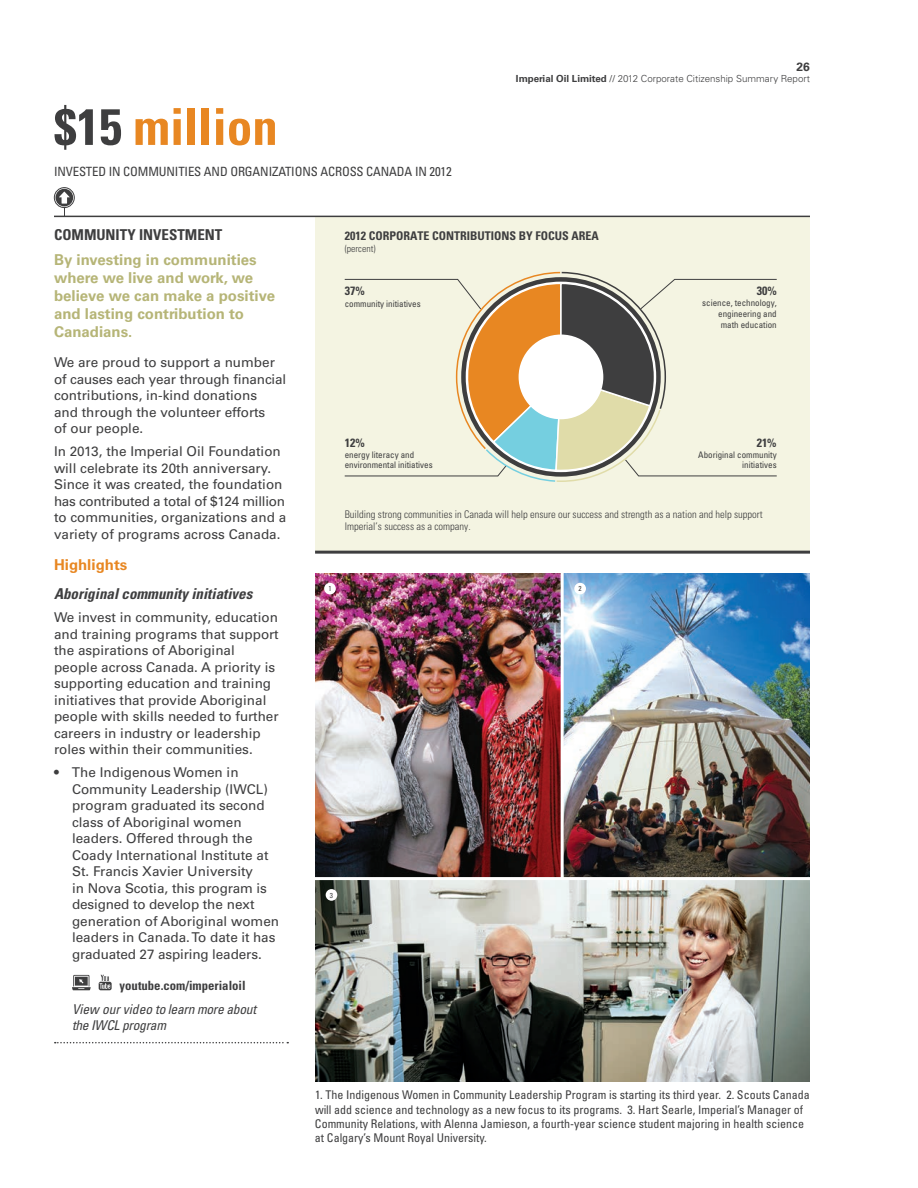
<style>
.page{position:relative;width:918px;height:1188px;background:#fff}
.page>*{position:absolute;margin:0;border:0;box-sizing:border-box;transform-origin:0 0}
.pull_out_large_text{font:700 condensed 51px "Univers LT Std";color:#e88722}
.intro_text{font:700 15px/18px "Univers LT Std";color:#b6b577}
.heading_3{font:italic 700 condensed 15px "Univers LT Std";color:#3e3e3f}
.heading_1{font:700 condensed 15px "Univers LT Std";color:#3e3e3f}
.heading_2{font:700 15px "Univers LT Std";color:#e88722}
.body_copy{font:13.5px/16.5px "Univers LT Std";color:#3e3e3f}
.bullet_text{font:13.5px/16.5px "Univers LT Std";color:#3e3e3f}
.body_copy-2{font:italic condensed 13.5px/16.5px "Univers LT Std";letter-spacing:-.02em;color:#3e3e3f}
.pull_out_small_text{font:condensed 12.75px "Univers LT Std";letter-spacing:-.01em;color:#3e3e3f}
.photo_cutline{font:700 condensed 12.75px "Univers LT Std";color:#3e3e3f}
.photo_cutline-2{font:condensed 12px/14.4px "Univers LT Std";color:#3e3e3f}
.t1{font:700 condensed 12px "Univers LT Std";color:#3e3e3f}
.t2{font:700 12px "Univers LT Std";color:#3e3e3f}
.t3{font:300 condensed 10.5px/12px "Univers LT Std";color:#3e3e3f}
.t4{font:300 9.75px "Univers LT Std";color:#3e3e3f}
.t5{font:300 condensed 9.75px "Univers LT Std";color:#3e3e3f}
.t6{font:condensed 9px/10.8px "Univers LT Std";color:#3e3e3f;text-align:justify}
.bullet_text-2{font:condensed 7.2px "Univers LT Std";color:#3e3e3f}
.s1{color:#3e3e3f}
.s2{font-weight:700}
.s3{font-weight:400}
</style>
<div class="page">
<svg style="left:55px;top:1042px;width:233px;height:1px"></svg>
<svg style="left:72px;top:975px;width:19px;height:15px"></svg>
<svg style="left:99px;top:975px;width:13px;height:15px"></svg>
<div style="left:315px;top:216px;width:495px;height:337px;background:#f4f4e2"></div>
<hr style="left:315px;top:551px;width:495px;height:3px;background:#3e3e3f">
<div style="left:54px;top:187px;width:21px;height:21px;border:1px solid #3e3e3f;border-radius:50%"></div>
<svg style="left:55px;top:189px;width:18px;height:27px"></svg>
<hr style="left:54px;top:216px;width:756px;height:1px;background:#3e3e3f">
<svg style="left:344px;top:272px;width:433px;height:210px"></svg>
<img style="left:315px;top:574px;width:495px;height:508px">
<hr style="left:561px;top:571px;width:3px;height:308px;background:#fff">
<hr style="left:315px;top:877px;width:497px;height:3px;background:#fff">
<div style="left:324px;top:583px;width:12px;height:11px;background:#fff;border-radius:50%"></div>
<div style="left:574px;top:583px;width:12px;height:11px;background:#fff;border-radius:50%"></div>
<div style="left:326px;top:889px;width:11px;height:12px;background:#fff;border-radius:50%"></div>
<p class="pull_out_large_text" style="left:54px;top:96px;width:225px"><span class="s1">$15</span> million</p>
<p class="pull_out_small_text" style="left:54px;top:164px;width:399px">INVESTED IN COMMUNITIES AND ORGANIZATIONS ACROSS CANADA IN 2012</p>
<p class="t2" style="left:797px;top:59px;width:15px">26</p>
<p class="t4" style="left:516px;top:73px;width:296px"><span class="s2">Imperial Oil Limited</span> <span class="s3">//</span> 2012 Corporate Citizenship Summary Report</p>
<p class="heading_1" style="left:54px;top:226px;width:170px">COMMUNITY INVESTMENT</p>
<p class="intro_text" style="left:54px;top:251px;width:223px">By investing in communities where we live and work, we believe we can make a positive and lasting contribution to<br>Canadians.</p>
<p class="body_copy" style="left:54px;top:354px;width:234px">We are proud to support a number of causes each year through financial contributions, in-kind donations<br>and through the volunteer efforts<br>of our people.</p>
<p class="body_copy" style="left:54px;top:443px;width:234px">In 2013, the Imperial Oil Foundation will celebrate its 20th anniversary.<br>Since it was created, the foundation has contributed a total of $124 million to communities, organizations and a variety of programs across Canada.</p>
<p class="heading_2" style="left:54px;top:556px;width:75px">Highlights</p>
<p class="heading_3" style="left:54px;top:584px;width:200px">Aboriginal community initiatives</p>
<p class="body_copy" style="left:54px;top:609px;width:226px">We invest in community, education and training programs that support the aspirations of Aboriginal people across Canada. A priority is supporting education and training initiatives that provide Aboriginal people with skills needed to further careers in industry or leadership roles within their communities.</p>
<p class="bullet_text" style="left:72px;top:764px;width:209px;text-indent:-18px">• The Indigenous Women in<br>Community Leadership (IWCL) program graduated its second class of Aboriginal women leaders. Offered through the<br>Coady International Institute at<br>St. Francis Xavier University<br>in Nova Scotia, this program is designed to develop the next generation of Aboriginal women leaders in Canada. To date it has graduated 27 aspiring leaders.</p>
<p class="photo_cutline" style="left:120px;top:978px;width:128px">youtube.com/imperialoil</p>
<p class="body_copy-2" style="left:72px;top:1000px;width:186px">View our video to learn more about the IWCL program</p>
<p class="t1" style="left:345px;top:228px;width:256px">2012 CORPORATE CONTRIBUTIONS BY FOCUS AREA</p>
<p class="t5" style="left:345px;top:242px;width:32px">(percent)</p>
<p class="t1" style="left:345px;top:283px;width:21px">37%</p>
<p class="t6" style="left:345px;top:298px;width:77px">community initiatives</p>
<p class="t1" style="left:345px;top:435px;width:21px">12%</p>
<p class="t6" style="left:345px;top:449px;width:89px">energy literacy and environmental initiatives</p>
<p class="t1" style="left:757px;top:284px;width:21px">30%</p>
<p class="t6" style="left:718px;top:297px;width:60px;text-indent:-16px">science, technology, engineering and math education</p>
<p class="t1" style="left:757px;top:435px;width:21px">21%</p>
<p class="t6" style="left:698px;top:449px;width:80px;text-align:right">Aboriginal community initiatives</p>
<p class="t3" style="left:345px;top:509px;width:419px">Building strong communities in Canada will help ensure our success and strength as a nation and help support<br>Imperial’s success as a company.</p>
<p class="bullet_text-2" style="left:328px;top:584px;width:5px">1</p>
<p class="bullet_text-2" style="left:578px;top:584px;width:5px">2</p>
<p class="bullet_text-2" style="left:330px;top:890px;width:5px">3</p>
<p class="photo_cutline-2" style="left:315px;top:1088px;width:496px">1. The Indigenous Women in Community Leadership Program is starting its third year. 2. Scouts Canada will add science and technology as a new focus to its programs. 3. Hart Searle, Imperial’s Manager of Community Relations, with Alenna Jamieson, a fourth-year science student majoring in health science at Calgary’s Mount Royal University.</p>
</div>
